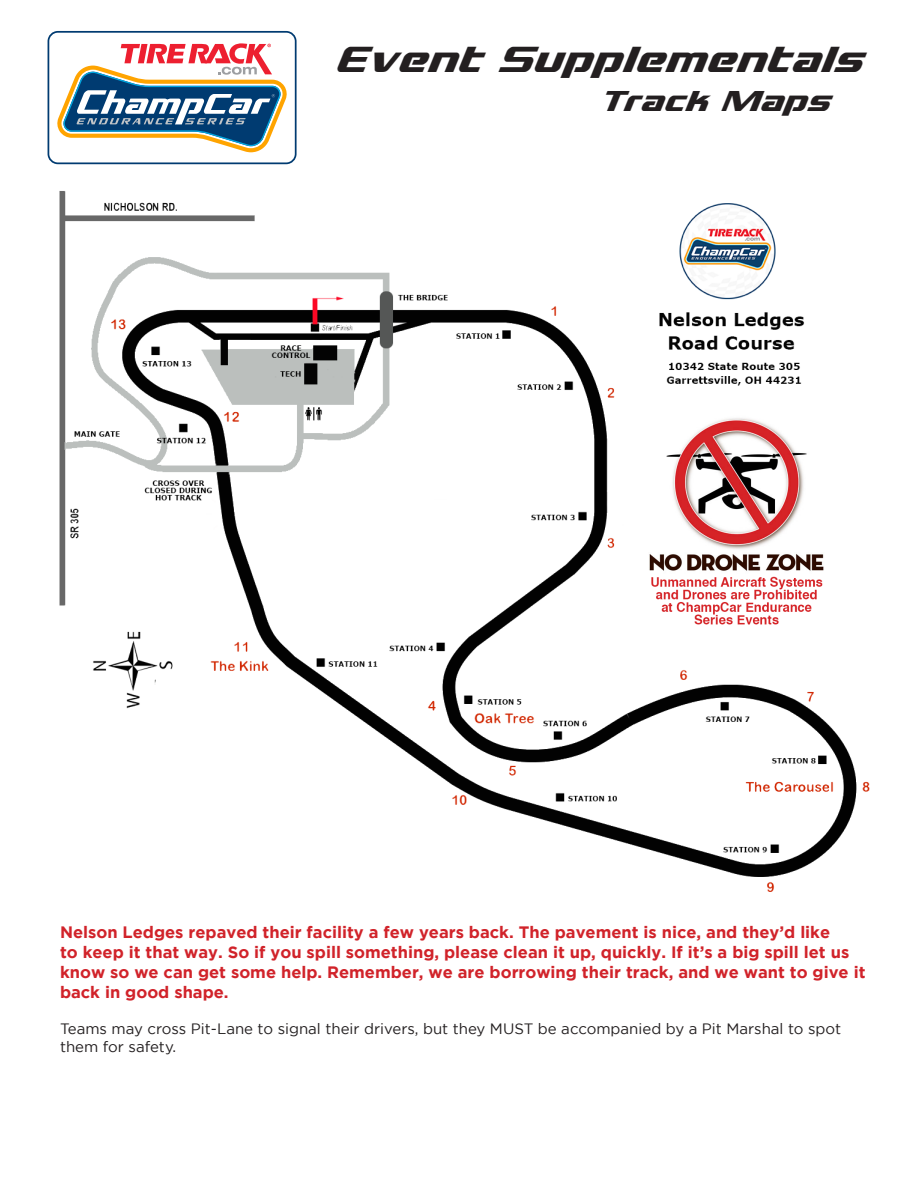
<style>
.page{position:relative;width:918px;height:1188px;background:#fff}
.page>*{position:absolute;margin:0;border:0;box-sizing:border-box;transform-origin:0 0}
.t1{font:italic 43.5px "Grand National Super";color:#231f20}
.t2{font:italic 34.5px "Grand National Super";color:#231f20}
.t3{font:700 16.5px/19.8px "Gotham";color:#d1232a}
.t4{font:15px/18px "Gotham";color:#231f20}
</style>
<div class="page">
<div style="left:48px;top:31px;width:249px;height:133px;border:2px solid #003b71;border-radius:9px"></div>
<svg style="left:57px;top:43px;width:230px;height:109px"></svg>
<img style="left:59px;top:191px;width:811px;height:701px">
<img style="left:643px;top:416px;width:189px;height:212px">
<p class="t1" style="left:334px;top:40px;width:529px">Event Supplementals</p>
<p class="t2" style="left:598px;top:85px;width:233px">Track Maps</p>
<p class="t3" style="left:60px;top:922px;width:807px">Nelson Ledges repaved their facility a few years back. The pavement is nice, and they’d like<br>to keep it that way. So if you spill something, please clean it up, quickly. If it’s a big spill let us know so we can get some help. Remember, we are borrowing their track, and we want to give it back in good shape.</p>
<p class="t4" style="left:60px;top:1019px;width:783px">Teams may cross Pit-Lane to signal their drivers, but they MUST be accompanied by a Pit Marshal to spot them for safety.</p>
</div>
